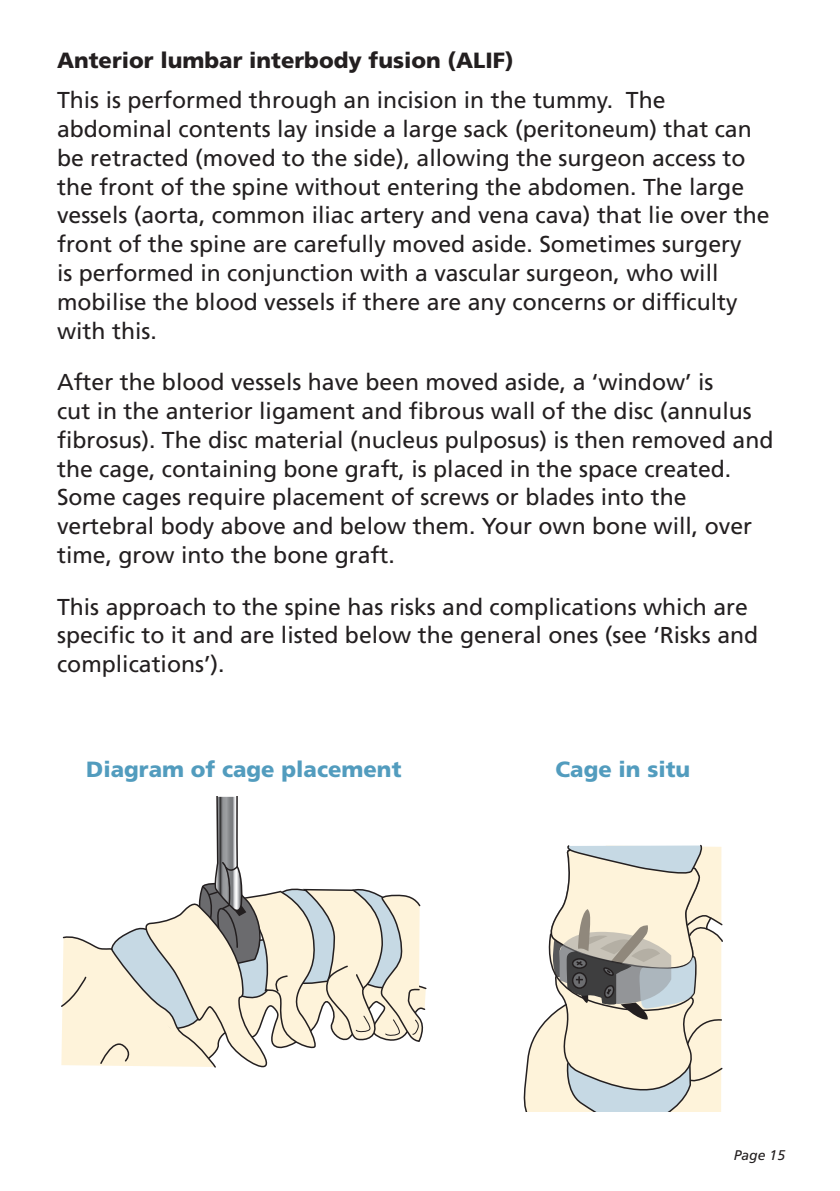
<style>
.page{position:relative;width:840px;height:1191px;background:#fff}
.page>*{position:absolute;margin:0;border:0;box-sizing:border-box;transform-origin:0 0}
.t1{font:23px/28.8px "Frutiger";color:#231f20}
.t2{font:900 22px "Frutiger";color:#231f20}
.t3{font:900 22px "Frutiger";color:#529cbe}
.t4{font:italic 14px "Frutiger";color:#231f20}
</style>
<div class="page">
<svg style="left:61px;top:797px;width:366px;height:271px"></svg>
<svg style="left:523px;top:844px;width:200px;height:267px;background:#dedacd"></svg>
<p class="t2" style="left:57px;top:47px;width:458px">Anterior lumbar interbody fusion (ALIF)</p>
<p class="t1" style="left:57px;top:86px;width:713px">This is performed through an incision in the tummy. The abdominal contents lay inside a large sack (peritoneum) that can be retracted (moved to the side), allowing the surgeon access to the front of the spine without entering the abdomen. The large vessels (aorta, common iliac artery and vena cava) that lie over the front of the spine are carefully moved aside. Sometimes surgery<br>is performed in conjunction with a vascular surgeon, who will mobilise the blood vessels if there are any concerns or difficulty with this.</p>
<p class="t1" style="left:57px;top:368px;width:717px">After the blood vessels have been moved aside, a ‘window’ is<br>cut in the anterior ligament and fibrous wall of the disc (annulus fibrosus). The disc material (nucleus pulposus) is then removed and the cage, containing bone graft, is placed in the space created.<br>Some cages require placement of screws or blades into the vertebral body above and below them. Your own bone will, over time, grow into the bone graft.</p>
<p class="t1" style="left:57px;top:592px;width:702px">This approach to the spine has risks and complications which are specific to it and are listed below the general ones (see ‘Risks and complications’).</p>
<p class="t3" style="left:86px;top:756px;width:316px">Diagram of cage placement</p>
<p class="t3" style="left:555px;top:756px;width:136px">Cage in situ</p>
<p class="t4" style="left:733px;top:1146px;width:53px">Page 15</p>
</div>
